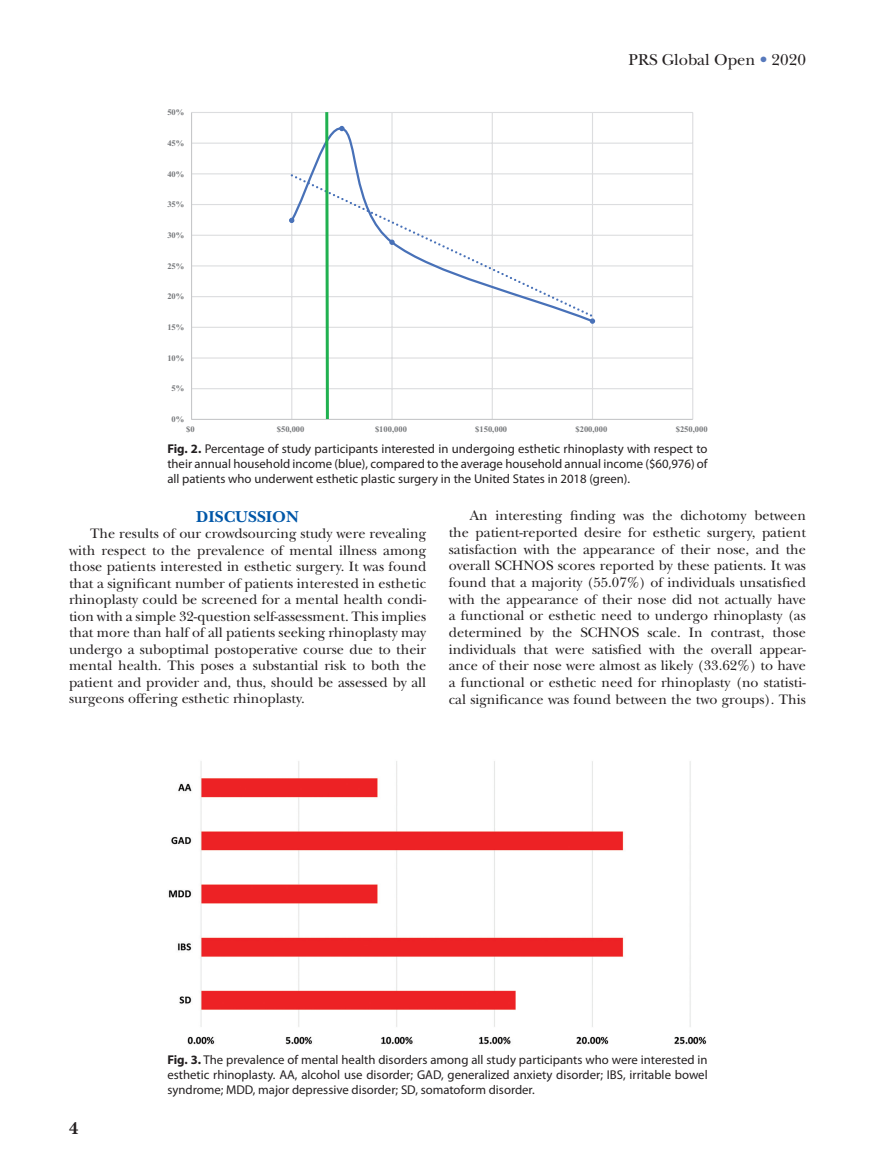
<style>
.page{position:relative;width:878px;height:1175px;background:#fff}
.page>*{position:absolute;margin:0;border:0;box-sizing:border-box;transform-origin:0 0}
.t1{font:700 18px "New Baskerville Std";color:#231f20}
.t2{font:16.5px "New Baskerville Std";color:#231f20}
.t3{font:700 16.5px "New Baskerville Std";color:#0157a8}
.t4{font:14.25px/16.6px "New Baskerville Std";color:#231f20;text-align:justify}
.t5{font:12.75px/15px "Myriad Pro";color:#231f20;text-align:justify}
.t6{font:700 8.55px "Times New Roman";color:#76787b}
.s1{color:#5779bc}
.s2{font-weight:700}
</style>
<div class="page">
<hr style="left:191px;top:112px;width:501px;height:1px;background:#dcdddf">
<hr style="left:191px;top:143px;width:501px;height:1px;background:#dcdddf">
<hr style="left:191px;top:173px;width:501px;height:1px;background:#dcdddf">
<hr style="left:191px;top:204px;width:501px;height:1px;background:#dcdddf">
<hr style="left:191px;top:235px;width:501px;height:1px;background:#dcdddf">
<hr style="left:191px;top:265px;width:501px;height:1px;background:#dcdddf">
<hr style="left:191px;top:296px;width:501px;height:1px;background:#dcdddf">
<hr style="left:191px;top:327px;width:501px;height:1px;background:#dcdddf">
<hr style="left:191px;top:357px;width:501px;height:1px;background:#dcdddf">
<hr style="left:191px;top:388px;width:501px;height:1px;background:#dcdddf">
<hr style="left:692px;top:112px;width:1px;height:307px;background:#dcdddf">
<hr style="left:592px;top:112px;width:1px;height:307px;background:#dcdddf">
<hr style="left:491px;top:112px;width:2px;height:307px;background:#dcdddf">
<hr style="left:391px;top:112px;width:1px;height:307px;background:#dcdddf">
<hr style="left:291px;top:112px;width:1px;height:307px;background:#dcdddf">
<hr style="left:191px;top:112px;width:1px;height:307px;background:#c7c8ca">
<hr style="left:191px;top:419px;width:501px;height:1px;background:#c7c8ca">
<svg style="left:289px;top:125px;width:306px;height:199px"></svg>
<svg style="left:339px;top:126px;width:5px;height:5px"></svg>
<svg style="left:589px;top:319px;width:6px;height:5px"></svg>
<svg style="left:289px;top:172px;width:306px;height:147px"></svg>
<svg style="left:324px;top:112px;width:6px;height:307px"></svg>
<img style="left:168px;top:761px;width:539px;height:284px">
<p class="t6" style="left:167px;top:106px;width:19px">50%</p>
<p class="t6" style="left:167px;top:137px;width:19px">45%</p>
<p class="t6" style="left:167px;top:167px;width:19px">40%</p>
<p class="t6" style="left:167px;top:198px;width:19px">35%</p>
<p class="t6" style="left:167px;top:229px;width:19px">30%</p>
<p class="t6" style="left:167px;top:259px;width:19px">25%</p>
<p class="t6" style="left:167px;top:290px;width:19px">20%</p>
<p class="t6" style="left:167px;top:321px;width:19px">15%</p>
<p class="t6" style="left:167px;top:351px;width:19px">10%</p>
<p class="t6" style="left:171px;top:382px;width:14px">5%</p>
<p class="t6" style="left:171px;top:413px;width:14px">0%</p>
<p class="t2" style="left:628px;top:50px;width:179px">PRS Global Open <span class="s1">•</span> 2020</p>
<p class="t6" style="left:186px;top:423px;width:10px">$0</p>
<p class="t6" style="left:277px;top:423px;width:29px">$50,000</p>
<p class="t6" style="left:375px;top:423px;width:33px">$100,000</p>
<p class="t6" style="left:475px;top:423px;width:33px">$150,000</p>
<p class="t6" style="left:575px;top:423px;width:33px">$200,000</p>
<p class="t6" style="left:675px;top:423px;width:33px">$250,000</p>
<p class="t5" style="left:167px;top:441px;width:542px"><span class="s2">Fig. 2.</span> Percentage of study participants interested in undergoing esthetic rhinoplasty with respect to their annual household income (blue), compared to the average household annual income ($60,976) of all patients who underwent esthetic plastic surgery in the United States in 2018 (green).</p>
<p class="t3" style="left:196px;top:506px;width:104px">DISCUSSION</p>
<p class="t4" style="left:69px;top:525px;width:359px;text-indent:21px">The results of our crowdsourcing study were revealing with respect to the prevalence of mental illness among those patients interested in esthetic surgery. It was found that a significant number of patients interested in esthetic rhinoplasty could be screened for a mental health condi&shy;tion with a simple 32-question self-assessment. This implies that more than half of all patients seeking rhinoplasty may undergo a suboptimal postoperative course due to their mental health. This poses a substantial risk to both the patient and provider and, thus, should be assessed by all surgeons offering esthetic rhinoplasty.</p>
<p class="t4" style="left:448px;top:507px;width:359px;text-indent:21px">An interesting finding was the dichotomy between the patient-reported desire for esthetic surgery, patient satisfaction with the appearance of their nose, and the overall SCHNOS scores reported by these patients. It was found that a majority (55.07%) of individuals unsatisfied with the appearance of their nose did not actually have a functional or esthetic need to undergo rhinoplasty (as determined by the SCHNOS scale. In contrast, those individuals that were satisfied with the overall appear&shy;ance of their nose were almost as likely (33.62%) to have a functional or esthetic need for rhinoplasty (no statisti&shy;cal significance was found between the two groups). This</p>
<p class="t1" style="left:69px;top:1118px;width:11px">4</p>
<p class="t5" style="left:167px;top:1052px;width:542px"><span class="s2">Fig. 3.</span> The prevalence of mental health disorders among all study participants who were interested in esthetic rhinoplasty. AA, alcohol use disorder; GAD, generalized anxiety disorder; IBS, irritable bowel syndrome; MDD, major depressive disorder; SD, somatoform disorder.</p>
</div>
